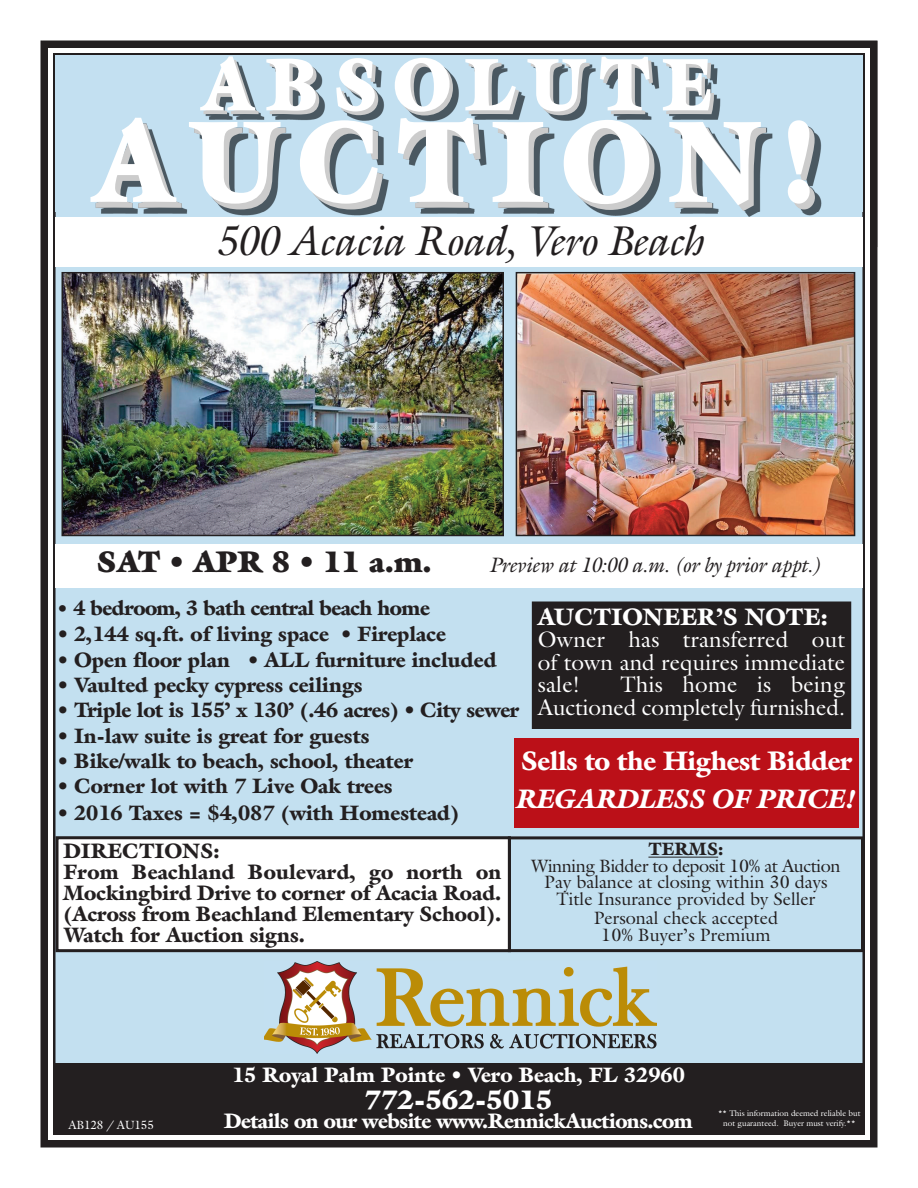
<style>
.page{position:relative;width:918px;height:1188px;background:#fff}
.page>*{position:absolute;margin:0;border:0;box-sizing:border-box;transform-origin:0 0}
.t1{font:900 117px "Galliard Std";letter-spacing:.15em;color:#fff;scale:.9 1}
.t2{font:900 75px "Galliard Std";letter-spacing:.2em;color:#fff;scale:.9 1}
.t3{font:italic 42px "Galliard Std";letter-spacing:-.025em;color:#231f20}
.t4{font:900 30px "Galliard Std";color:#231f20}
.t5{font:900 27px "Galliard Std";letter-spacing:-.015em;color:#fff}
.t6{font:italic 900 27px "Galliard Std";letter-spacing:-.015em;color:#fff}
.t7{font:900 27px "Galliard Std";color:#fff}
.t8{font:900 24px "Galliard Std";color:#fff}
.t9{font:22.5px/22.5px "Galliard Std";color:#fff;text-align:justify}
.t10{font:900 21px/21px "Galliard Std";color:#231f20}
.t11{font:900 21px "Galliard Std";letter-spacing:-.025em;color:#fff}
.t12{font:900 21px "Galliard Std";color:#fff}
.t13{font:italic 21px "Galliard Std";letter-spacing:-.025em;color:#231f20}
.t14{font:900 21px "Galliard Std";letter-spacing:-.025em;color:#231f20}
.t15{font:18px/16.5px "Galliard Std";color:#231f20;text-align:center}
.t16{font:900 18px "Galliard Std";color:#231f20}
.t17{font:12px "Galliard Std";letter-spacing:-.025em;color:#fff}
.t18{font:8.25px "Galliard Std";color:#fff}
.s1{font-size:19.5px}
</style>
<div class="page">
<div style="left:54px;top:54px;width:810px;height:1080px;background:#c3e0f0"></div>
<div style="left:40px;top:40px;width:838px;height:1108px;border:8px solid #231f20"></div>
<div style="left:54px;top:1063px;width:809px;height:71px;background:#231f20"></div>
<img style="left:65px;top:275px;width:436px;height:258px">
<div style="left:62px;top:272px;width:442px;height:264px;border:2px solid #231f20"></div>
<img style="left:42px;top:40px;width:836px;height:207px">
<img style="left:53px;top:53px;width:812px;height:194px">
<img style="left:55px;top:56px;width:807px;height:156px">
<div style="left:55px;top:544px;width:807px;height:43px;background:#fff"></div>
<div style="left:55px;top:217px;width:808px;height:49px;background:#fff"></div>
<img style="left:519px;top:275px;width:333px;height:258px">
<div style="left:516px;top:272px;width:339px;height:264px;border:2px solid #231f20"></div>
<div style="left:57px;top:838px;width:452px;height:113px;background:#fff"></div>
<div style="left:56px;top:836px;width:455px;height:116px;border:3px solid #231f20"></div>
<div style="left:508px;top:836px;width:356px;height:116px;border:3px solid #231f20"></div>
<hr style="left:648px;top:857px;width:70px;height:1px;background:#231f20">
<img style="left:264px;top:961px;width:392px;height:92px">
<div style="left:533px;top:603px;width:317px;height:124px;background:#231f20"></div>
<div style="left:532px;top:602px;width:319px;height:127px;border:2px solid #231f20"></div>
<div style="left:514px;top:739px;width:345px;height:89px;background:#bb1018"></div>
<h2 class="t2" style="left:202px;top:56px;width:569px">ABSOLUTE</h2>
<h1 class="t1" style="left:94px;top:117px;width:808px">AUCTION!</h1>
<h3 class="t3" style="left:215px;top:215px;width:489px">500 Acacia Road, Vero Beach</h3>
<h3 class="t4" style="left:97px;top:550px;width:337px">SAT • APR 8 • 11 a.m.</h3>
<p class="t13" style="left:489px;top:553px;width:334px">Preview at 10:00 a.m. (or by prior appt.)</p>
<p class="t14" style="left:58px;top:599px;width:374px"><span class="s1">•</span> 4 bedroom, 3 bath central beach home</p>
<p class="t10" style="left:58px;top:626px;width:390px">• 2,144 sq.ft. of living space • Fireplace</p>
<p class="t10" style="left:58px;top:652px;width:440px">• Open floor plan • ALL furniture included</p>
<p class="t10" style="left:58px;top:677px;width:306px">• Vaulted pecky cypress ceilings</p>
<p class="t10" style="left:58px;top:702px;width:463px">• Triple lot is 155’ x 130’ (.46 acres) • City sewer</p>
<p class="t10" style="left:58px;top:727px;width:313px">• In-law suite is great for guests</p>
<p class="t10" style="left:58px;top:753px;width:357px">• Bike/walk to beach, school, theater</p>
<p class="t10" style="left:58px;top:778px;width:336px">• Corner lot with 7 Live Oak trees</p>
<p class="t10" style="left:58px;top:805px;width:403px">• 2016 Taxes = $4,087 (with Homestead)</p>
<p class="t8" style="left:538px;top:607px;width:291px">AUCTIONEER’S NOTE:</p>
<p class="t9" style="left:538px;top:628px;width:309px">Owner has transferred out of town and requires immediate sale!</p>
<p class="t9" style="left:538px;top:673px;width:309px;text-align:right">This home is being<br>Auctioned completely furnished.</p>
<p class="t5" style="left:521px;top:751px;width:333px">Sells to the Highest Bidder</p>
<p class="t6" style="left:517px;top:789px;width:341px">REGARDLESS OF PRICE!</p>
<p class="t10" style="left:63px;top:843px;width:440px">DIRECTIONS:<br>From Beachland Boulevard, go north on<br>Mockingbird Drive to corner of Acacia Road. (Across from Beachland Elementary School).<br>Watch for Auction signs.</p>
<p class="t16" style="left:648px;top:842px;width:76px">TERMS:</p>
<p class="t15" style="left:531px;top:857px;width:311px">Winning Bidder to deposit 10% at Auction<br>Pay balance at closing within 30 days<br>Title Insurance provided by Seller</p>
<p class="t15" style="left:594px;top:910px;width:186px">Personal check accepted<br>10% Buyer’s Premium</p>
<p class="t12" style="left:232px;top:1066px;width:454px">15 Royal Palm Pointe • Vero Beach, FL 32960</p>
<p class="t7" style="left:365px;top:1089px;width:189px">772-562-5015</p>
<p class="t11" style="left:224px;top:1113px;width:470px">Details on our website www.RennickAuctions.com</p>
<p class="t18" style="left:718px;top:1108px;width:144px">** This information deemed reliable but</p>
<p class="t17" style="left:69px;top:1118px;width:87px">AB128 / AU155</p>
<p class="t18" style="left:723px;top:1119px;width:134px">not guaranteed. Buyer must verify.**</p>
</div>
